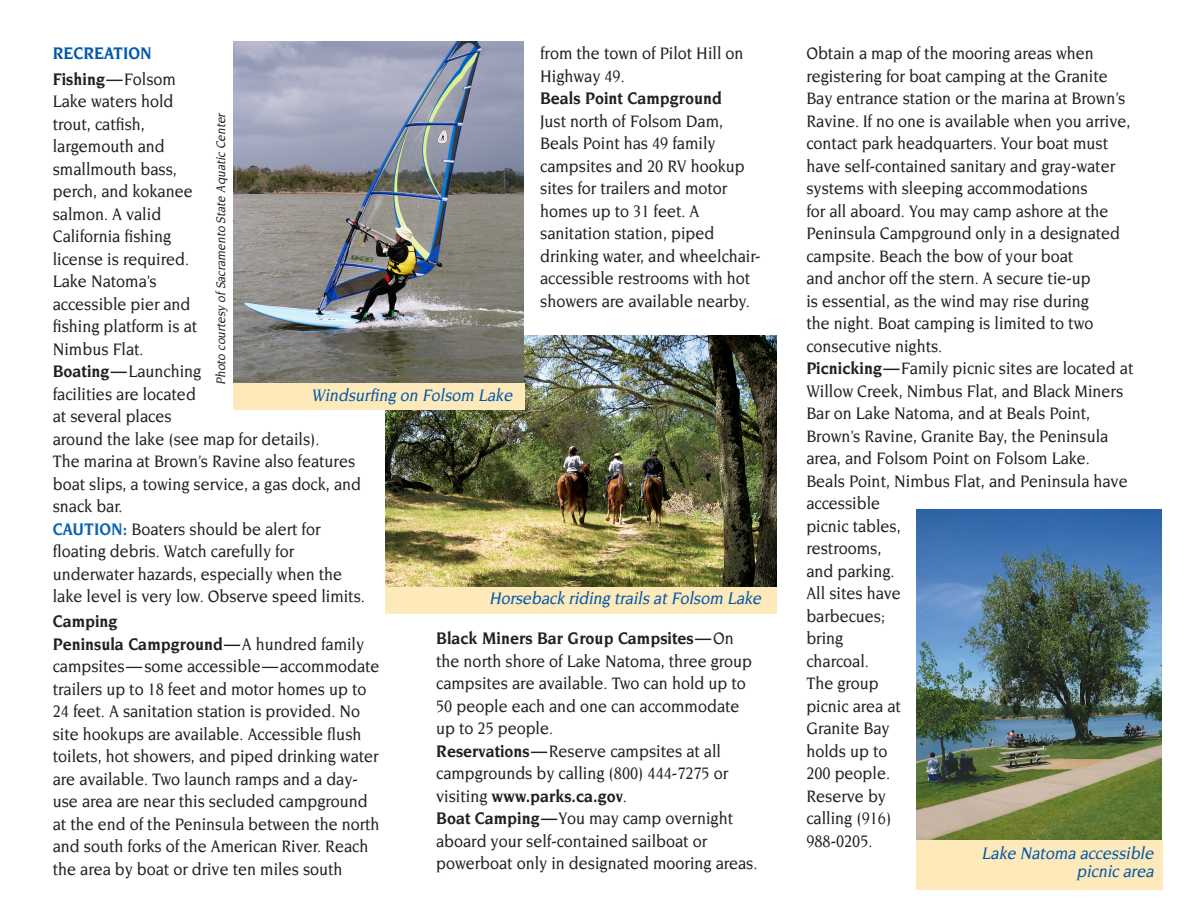
<style>
.page{position:relative;width:1188px;height:918px;background:#fff}
.page>*{position:absolute;margin:0;border:0;box-sizing:border-box;transform-origin:0 0}
.Novarese_BODY_TEXT_1{font:500 18px/22.5px "Novarese Std";color:#231f20;scale:.9 1}
.Novarese_BODY_TEXT{font:500 18px/22.5px "Novarese Std";color:#231f20;scale:.9 1}
.Novarese_Subhead_2{font:500 18px/22.5px "Novarese Std";color:#231f20;scale:.9 1}
.CaptionText{font:italic 500 18px/18px "Novarese Std";color:#0157a8;text-align:right;scale:.9 1}
.Novarese_BODY_TEXT_1-2{font:700 18px "Novarese Std";color:#231f20;scale:.9 1}
.Novarese_BODY_TEXT_1-3{font:italic 500 18px "Novarese Std";color:#0157a8;scale:.9 1}
.t1{font:700 18px "Novarese Std";color:#0157a8;scale:.9 1}
.Novarese_Subhead1__2{font:italic 500 13.5px "Novarese Std";color:#231f20;scale:.9 1}
.s1{font-weight:500}
.s2{font-weight:700}
.s3{font-weight:700;color:#0e63b0}
</style>
<div class="page">
<img style="left:386px;top:336px;width:391px;height:251px">
<div style="left:386px;top:587px;width:391px;height:27px;background:#fee9ba"></div>
<img style="left:233px;top:41px;width:291px;height:342px">
<div style="left:233px;top:383px;width:291px;height:27px;background:#fee9ba"></div>
<img style="left:916px;top:510px;width:245px;height:331px">
<div style="left:916px;top:841px;width:247px;height:49px;background:#fee9ba"></div>
<p class="Novarese_Subhead_2" style="left:540px;top:42px;width:228px">from the town of Pilot Hill on<br>Highway 49.</p>
<p class="Novarese_BODY_TEXT_1-2" style="left:540px;top:88px;width:204px">Beals Point Campground</p>
<p class="Novarese_BODY_TEXT_1" style="left:540px;top:109px;width:247px">Just north of Folsom Dam,<br>Beals Point has 49 family campsites and 20 RV hookup sites for trailers and motor homes up to 31 feet. A sanitation station, piped drinking water, and wheelchair&shy;accessible restrooms with hot showers are available nearby.</p>
<h2 class="t1" style="left:53px;top:43px;width:111px">RECREATION</h2>
<h3 class="Novarese_BODY_TEXT_1-2" style="left:53px;top:69px;width:139px">Fishing —<span class="s1">Folsom</span></h3>
<p class="Novarese_BODY_TEXT_1" style="left:53px;top:90px;width:162px">Lake waters hold trout, catfish, largemouth and smallmouth bass, perch, and kokanee salmon. A valid<br>California fishing license is required.<br>Lake Natoma’s accessible pier and fishing platform is at<br>Nimbus Flat.</p>
<h3 class="Novarese_BODY_TEXT" style="left:53px;top:360px;width:167px"><span class="s2">Boating —</span>Launching</h3>
<p class="Novarese_BODY_TEXT_1" style="left:53px;top:383px;width:344px">facilities are located<br>at several places<br>around the lake (see map for details).<br>The marina at Brown’s Ravine also features boat slips, a towing service, a gas dock, and snack bar.</p>
<p class="Novarese_BODY_TEXT_1" style="left:53px;top:518px;width:348px"><span class="s3">CAUTION:</span> Boaters should be alert for floating debris. Watch carefully for underwater hazards, especially when the lake level is very low. Observe speed limits.</p>
<h3 class="Novarese_BODY_TEXT_1-2" style="left:53px;top:611px;width:74px">Camping</h3>
<p class="Novarese_Subhead_2" style="left:53px;top:633px;width:365px"><span class="s2">Peninsula Campground —</span> A hundred family campsites — some accessible — accommodate trailers up to 18 feet and motor homes up to 24 feet. A sanitation station is provided. No site hookups are available. Accessible flush toilets, hot showers, and piped drinking water are available. Two launch ramps and a day&shy;use area are near this secluded campground at the end of the Peninsula between the north and south forks of the American River. Reach the area by boat or drive ten miles south</p>
<p class="Novarese_Subhead1__2" style="left:213px;top:385px;width:306px;rotate:-90deg">Photo courtesy ofSacramento State Aquatic Center</p>
<p class="CaptionText" style="left:311px;top:386px;width:229px">Windsurfing on Folsom Lake</p>
<p class="Novarese_BODY_TEXT_1-3" style="left:489px;top:588px;width:308px">Horseback riding trails atFolsom Lake</p>
<p class="Novarese_BODY_TEXT_1" style="left:436px;top:627px;width:353px"><span class="s2">Black Miners Bar Group Campsites —</span> On the north shore of Lake Natoma, three group campsites are available. Two can hold up to 50 people each and one can accommodate up to 25 people.</p>
<p class="Novarese_BODY_TEXT_1" style="left:436px;top:739px;width:326px"><span class="s2">Reservations —</span> Reserve campsites at all campgrounds by calling (800) 444-7275 or visiting <span class="s2">www.parks.ca.gov</span>.</p>
<p class="Novarese_BODY_TEXT" style="left:436px;top:807px;width:359px"><span class="s2">Boat Camping —</span> You may camp overnight aboard your self-contained sailboat or powerboat only in designated mooring areas.</p>
<p class="Novarese_BODY_TEXT" style="left:806px;top:42px;width:362px">Obtain a map of the mooring areas when registering for boat camping at the Granite Bay entrance station or the marina at Brown’s Ravine. If no one is available when you arrive, contact park headquarters. Your boat must have self-contained sanitary and gray-water systems with sleeping accommodations<br>for all aboard. You may camp ashore at the Peninsula Campground only in a designated campsite. Beach the bow of your boat<br>and anchor off the stern. A secure tie-up<br>is essential, as the wind may rise during<br>the night. Boat camping is limited to two consecutive nights.</p>
<h3 class="Novarese_BODY_TEXT" style="left:806px;top:357px;width:365px"><span class="s2">Picnicking —</span>Family picnic sites are located at</h3>
<p class="Novarese_BODY_TEXT_1" style="left:806px;top:379px;width:359px">Willow Creek, Nimbus Flat, and Black Miners<br>Bar on Lake Natoma, and at Beals Point,<br>Brown’s Ravine, Granite Bay, the Peninsula area, and Folsom Point on Folsom Lake.<br>Beals Point, Nimbus Flat, and Peninsula have accessible<br>picnic tables,<br>restrooms,<br>and parking.<br>All sites have<br>barbecues;<br>bring<br>charcoal.<br>The group<br>picnic area at<br>Granite Bay<br>holds up to<br>200 people.<br>Reserve by<br>calling (916)<br>988-0205.</p>
<p class="CaptionText" style="left:982px;top:844px;width:196px">Lake Natoma accessible picnic area</p>
</div>
